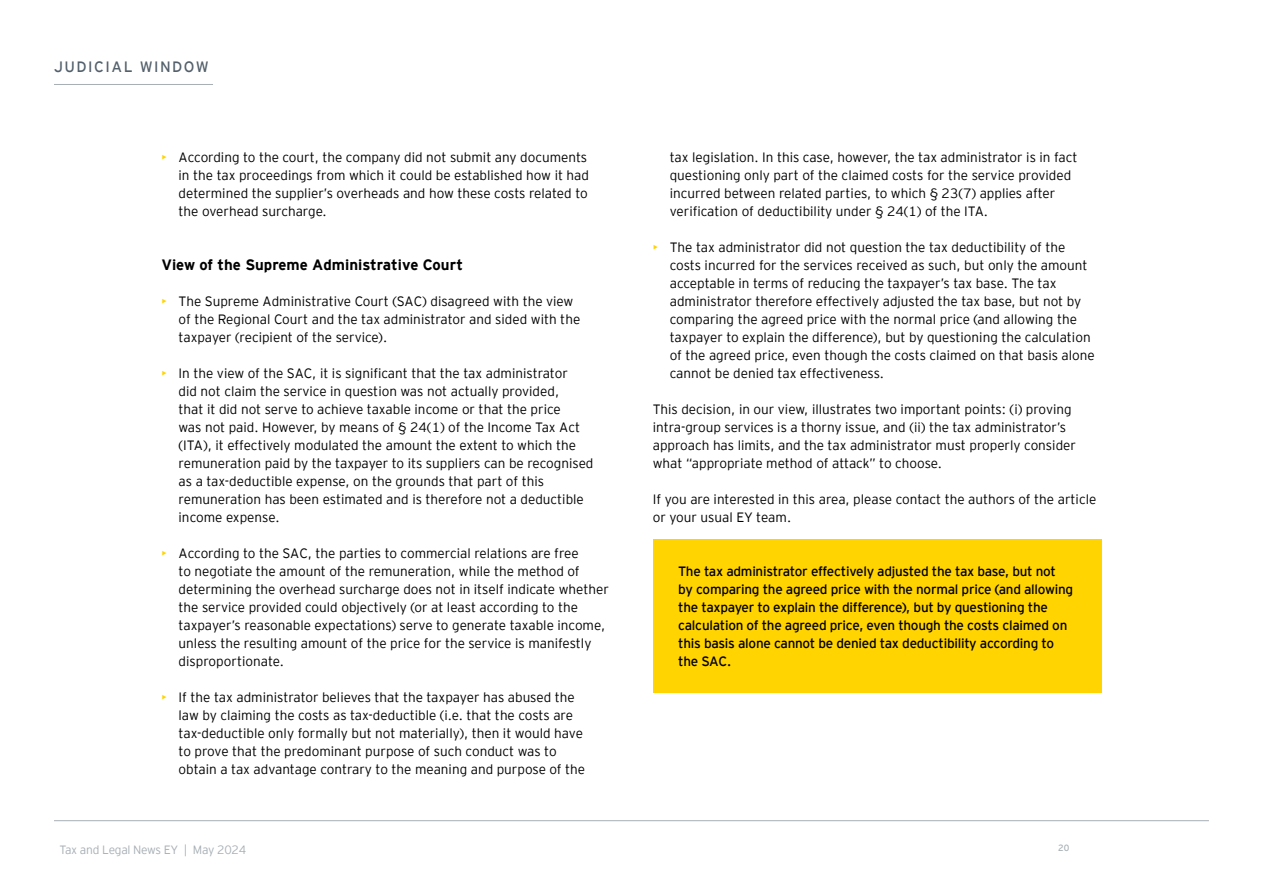
<style>
.page{position:relative;width:1263px;height:893px;background:#fff}
.page>*{position:absolute;margin:0;border:0;box-sizing:border-box;transform-origin:0 0}
.t1{font:700 15px "EY Interstate";color:#000}
.t2{font:15px "EY Interstate";letter-spacing:.1em;color:#54606b}
.t3{font:300 13.5px/18px "EY Interstate";color:#000}
.t4{font:13.5px/18px "EY Interstate";letter-spacing:-.02em;color:#000}
.t5{font:300 12px "EY Interstate";letter-spacing:-.02em;color:#a7afb5}
.t6{font:9px "EY Interstate";color:#a7afb5}
.s1{color:#ffd400}
</style>
<div class="page">
<hr style="left:54px;top:820px;width:1155px;height:1px;background:#a7afb5">
<div style="left:653px;top:540px;width:448px;height:153px;background:#ffd400"></div>
<hr style="left:54px;top:84px;width:159px;height:1px;background:#a7afb5">
<p class="t2" style="left:54px;top:56px;width:156px">JUDICIAL WINDOW</p>
<p class="t3" style="left:179px;top:147px;width:412px;text-indent:-17px"><span class="s1">•</span> According to the court, the company did not submit any documents in the tax proceedings from which it could be established how it had determined the supplier’s overheads and how these costs related to the overhead surcharge.</p>
<p class="t1" style="left:162px;top:254px;width:303px">View of the Supreme Administrative Court</p>
<p class="t3" style="left:179px;top:291px;width:403px;text-indent:-17px"><span class="s1">•</span> The Supreme Administrative Court (SAC) disagreed with the view of the Regional Court and the tax administrator and sided with the taxpayer (recipient of the service).</p>
<p class="t3" style="left:179px;top:363px;width:416px;text-indent:-17px"><span class="s1">•</span> In the view of the SAC, it is significant that the tax administrator<br>did not claim the service in question was not actually provided,<br>that it did not serve to achieve taxable income or that the price<br>was not paid. However, by means of § 24(1) of the Income Tax Act (ITA), it effectively modulated the amount the extent to which the remuneration paid by the taxpayer to its suppliers can be recognised as a tax-deductible expense, on the grounds that part of this remuneration has been estimated and is therefore not a deductible income expense.</p>
<p class="t3" style="left:179px;top:543px;width:432px;text-indent:-17px"><span class="s1">•</span> According to the SAC, the parties to commercial relations are free<br>to negotiate the amount of the remuneration, while the method of determining the overhead surcharge does not in itself indicate whether the service provided could objectively (or at least according to the taxpayer’s reasonable expectations) serve to generate taxable income, unless the resulting amount of the price for the service is manifestly disproportionate.</p>
<p class="t3" style="left:179px;top:687px;width:408px;text-indent:-17px"><span class="s1">•</span> If the tax administrator believes that the taxpayer has abused the law by claiming the costs as tax-deductible (i.e. that the costs are tax-deductible only formally but not materially), then it would have to prove that the predominant purpose of such conduct was to obtain a tax advantage contrary to the meaning and purpose of the</p>
<p class="t3" style="left:670px;top:147px;width:409px">tax legislation. In this case, however, the tax administrator is in fact questioning only part of the claimed costs for the service provided incurred between related parties, to which § 23(7) applies after verification of deductibility under § 24(1) of the ITA.</p>
<p class="t3" style="left:670px;top:237px;width:427px;text-indent:-17px"><span class="s1">•</span> The tax administrator did not question the tax deductibility of the costs incurred for the services received as such, but only the amount acceptable in terms of reducing the taxpayer’s tax base. The tax administrator therefore effectively adjusted the tax base, but not by comparing the agreed price with the normal price (and allowing the taxpayer to explain the difference), but by questioning the calculation of the agreed price, even though the costs claimed on that basis alone cannot be denied tax effectiveness.</p>
<p class="t3" style="left:653px;top:399px;width:425px">This decision, in our view, illustrates two important points: (i) proving intra-group services is a thorny issue, and (ii) the tax administrator’s approach has limits, and the tax administrator must properly consider what “appropriate method of attack” to choose.</p>
<p class="t3" style="left:653px;top:489px;width:445px">If you are interested in this area, please contact the authors of the article or your usual EY team.</p>
<p class="t4" style="left:678px;top:561px;width:396px">The tax administrator effectively adjusted the tax base, but not by comparing the agreed price with the normal price (and allowing the taxpayer to explain the difference), but by questioning the calculation of the agreed price, even though the costs claimed on this basis alone cannot be denied tax deductibility according to the SAC.</p>
<p class="t5" style="left:60px;top:841px;width:188px">Tax and Legal News EY | May 2024</p>
<p class="t6" style="left:1058px;top:842px;width:12px">20</p>
</div>
